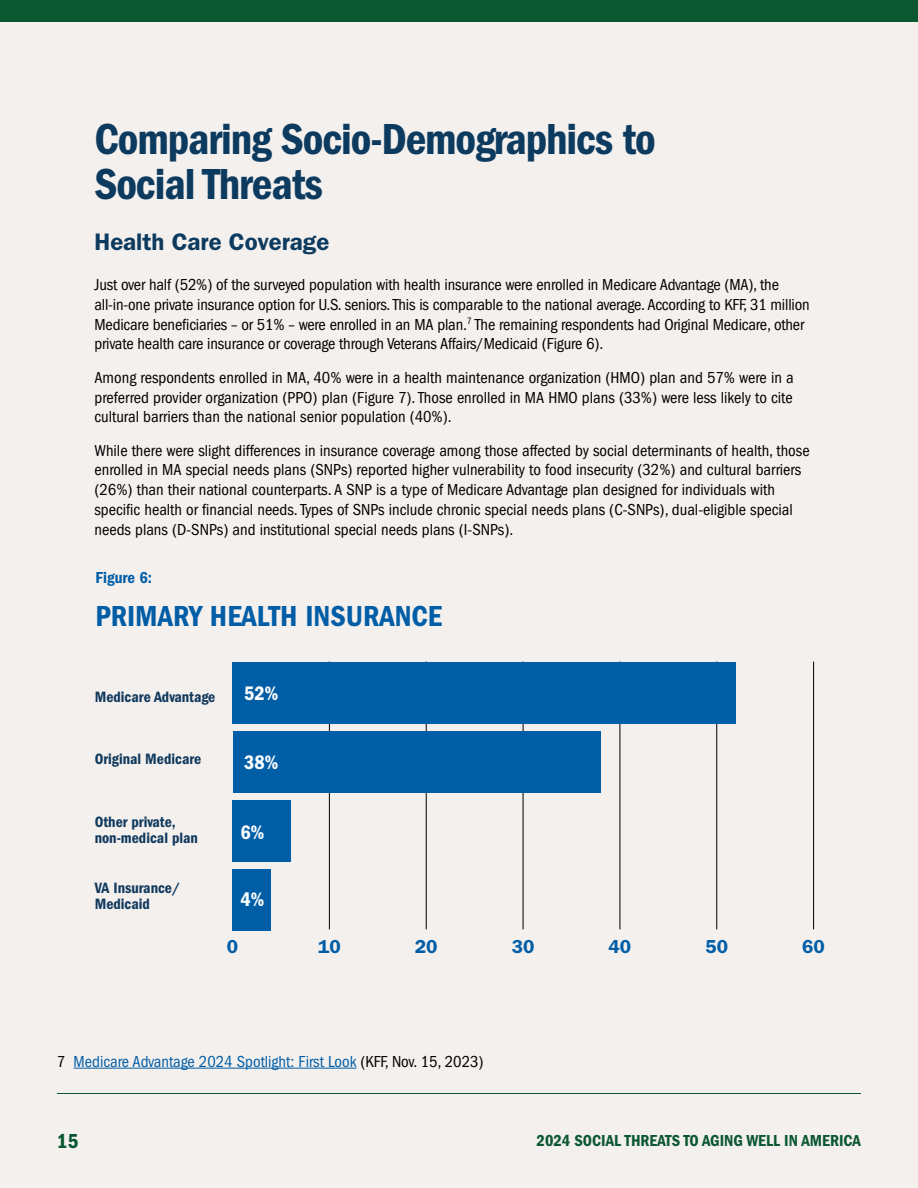
<style>
.page{position:relative;width:918px;height:1188px;background:#f4f0ee}
.page>*{position:absolute;margin:0;border:0;box-sizing:border-box;transform-origin:0 0}
.t1{font:45px/45px "ITC Franklin Gothic Std Dm Cd";letter-spacing:-.025em;color:#0d3b5f}
.t2{font:30px "ITC Franklin Gothic Std Dm Cd";color:#005da6}
.t3{font:600 24px "ITC Franklin Gothic Std";color:#0d3b5f}
.t4{font:21px "ITC Franklin Gothic Std Dm Cd";color:#0b5732}
.t5{font:20.25px "ITC Franklin Gothic Std Dm Cd";color:#fff}
.t6{font:600 18.9px "ITC Franklin Gothic Std";color:#005ea7}
.t7{font:condensed 16.5px/19.8px "ITC Franklin Gothic Std";color:#000}
.t8{font:condensed 16.5px "ITC Franklin Gothic Std";color:#005da6}
.t9{font:16.5px "ITC Franklin Gothic Std Dm Cd";color:#0b5732}
.t10{font:16.5px "ITC Franklin Gothic Std Dm Cd";color:#005da6}
.t11{font:15.6px/15.5px "ITC Franklin Gothic Std Dm Cd";color:#10395d}
.s1{color:#000}
</style>
<div class="page">
<div style="left:0;top:0;width:918px;height:22px;background:#0b5732"></div>
<hr style="left:57px;top:1093px;width:804px;height:1px;background:#0b5732">
<hr style="left:74px;top:1068px;width:282px;height:1px;background:#005da6">
<svg style="left:328px;top:661px;width:487px;height:268px"></svg>
<hr style="left:329px;top:662px;width:1px;height:267px;background:#000">
<hr style="left:426px;top:662px;width:1px;height:267px;background:#000">
<hr style="left:523px;top:662px;width:1px;height:267px;background:#000">
<hr style="left:620px;top:662px;width:1px;height:267px;background:#000">
<hr style="left:716px;top:662px;width:1px;height:267px;background:#000">
<hr style="left:813px;top:662px;width:1px;height:267px;background:#000">
<div style="left:233px;top:869px;width:38px;height:62px;background:#005ea7"></div>
<div style="left:233px;top:800px;width:58px;height:62px;background:#005ea7"></div>
<div style="left:233px;top:731px;width:368px;height:62px;background:#005ea7"></div>
<div style="left:233px;top:662px;width:503px;height:62px;background:#005ea7"></div>
<h3 class="t1" style="left:94px;top:117px;width:563px">Comparing Socio-Demographics to<br>Social Threats</h3>
<h4 class="t3" style="left:94px;top:228px;width:236px">Health Care Coverage</h4>
<p class="t7" style="left:94px;top:275px;width:717px">Just over half (52%) of the surveyed population with health insurance were enrolled in Medicare Advantage (MA), the all-in-one private insurance option for U.S. seniors. This is comparable to the national average. According to KFF, 31 million Medicare benefciaries – or 51% – were enrolled in an MA plan.<sup>7</sup> The remaining respondents had Original Medicare, other private health care insurance or coverage through Veterans Affairs/Medicaid (Figure 6).</p>
<p class="t7" style="left:94px;top:368px;width:701px;text-align:justify">Among respondents enrolled in MA, 40% were in a health maintenance organization (HMO) plan and 57% were in a preferred provider organization (PPO) plan (Figure 7). Those enrolled in MA HMO plans (33%) were less likely to cite cultural barriers than the national senior population (40%).</p>
<p class="t7" style="left:94px;top:440px;width:717px">While there were slight differences in insurance coverage among those affected by social determinants of health, those enrolled in MA special needs plans (SNPs) reported higher vulnerability to food insecurity (32%) and cultural barriers (26%) than their national counterparts. A SNP is a type of Medicare Advantage plan designed for individuals with specifc health or fnancial needs. Types of SNPs include chronic special needs plans (C-SNPs), dual-eligible special needs plans (D-SNPs) and institutional special needs plans (I-SNPs).</p>
<p class="t10" style="left:95px;top:568px;width:58px">Figure 6:</p>
<p class="t2" style="left:95px;top:599px;width:348px">PRIMARY HEALTH INSURANCE</p>
<p class="t11" style="left:95px;top:689px;width:122px">Medicare Advantage</p>
<p class="t5" style="left:244px;top:682px;width:36px">52%</p>
<p class="t11" style="left:95px;top:751px;width:108px">Original Medicare</p>
<p class="t11" style="left:95px;top:814px;width:105px">Other private, non-medical plan</p>
<p class="t11" style="left:95px;top:880px;width:87px">VA Insurance/<br>Medicaid</p>
<p class="t5" style="left:244px;top:751px;width:36px">38%</p>
<p class="t5" style="left:240px;top:820px;width:25px">6%</p>
<p class="t5" style="left:240px;top:888px;width:25px">4%</p>
<p class="t6" style="left:227px;top:936px;width:13px">0</p>
<p class="t6" style="left:318px;top:936px;width:24px">10</p>
<p class="t6" style="left:415px;top:936px;width:24px">20</p>
<p class="t6" style="left:512px;top:936px;width:24px">30</p>
<p class="t6" style="left:609px;top:936px;width:24px">40</p>
<p class="t6" style="left:705px;top:936px;width:24px">50</p>
<p class="t6" style="left:802px;top:936px;width:24px">60</p>
<p class="t8" style="left:57px;top:1052px;width:428px"><span class="s1">7</span> Medicare Advantage 2024 Spotlight: First Look <span class="s1">(KFF, Nov. 15, 2023)</span></p>
<p class="t4" style="left:57px;top:1129px;width:23px">15</p>
<p class="t9" style="left:537px;top:1131px;width:326px">2024 SOCIAL THREATS TO AGING WELL IN AMERICA</p>
</div>
